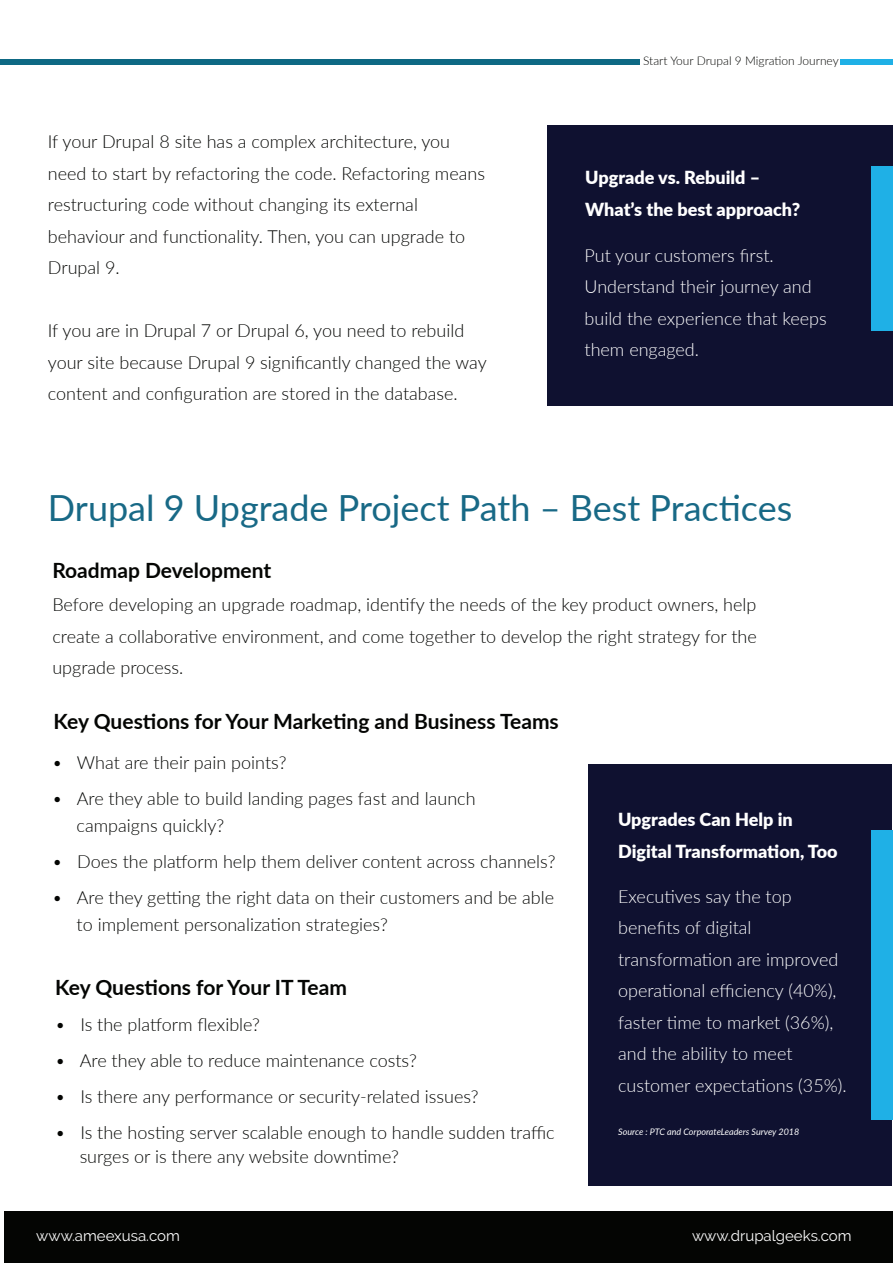
<style>
.page{position:relative;width:893px;height:1263px;background:#fff}
.page>*{position:absolute;margin:0;border:0;box-sizing:border-box;transform-origin:0 0}
.t1{font:36px "Lato";color:#186986}
.t2{font:700 21px "Lato";color:#040503}
.t3{font:300 18px/31.5px "Lato";color:#040503}
.t4{font:300 18px/31.5px "Lato";color:#fff}
.t5{font:900 18px/31.5px "Lato";color:#fff}
.t6{font:15px "Raleway";color:#fff}
.t7{font:300 12px "Lato";color:#040503}
.t8{font:italic 9px "Lato";color:#fff}
</style>
<div class="page">
<div style="left:1px;top:59px;width:639px;height:5px;background:#0e6984"></div>
<div style="left:841px;top:59px;width:52px;height:5px;background:#1fb0e6"></div>
<div style="left:547px;top:125px;width:345px;height:281px;background:#0f1130"></div>
<div style="left:871px;top:166px;width:22px;height:165px;background:#1fb0e6"></div>
<div style="left:589px;top:764px;width:303px;height:422px;background:#0f1130"></div>
<div style="left:871px;top:830px;width:22px;height:290px;background:#1fb0e6"></div>
<div style="left:4px;top:1211px;width:889px;height:52px;background:#040503"></div>
<p class="t3" style="left:48px;top:125px;width:439px">If your Drupal 8 site has a complex architecture, you need to start by refactoring the code. Refactoring means restructuring code without changing its external behaviour and functionality. Then, you can upgrade to Drupal 9.</p>
<p class="t3" style="left:48px;top:314px;width:440px">If you are in Drupal 7 or Drupal 6, you need to rebuild your site because Drupal 9 significantly changed the way content and configuration are stored in the database.</p>
<p class="t7" style="left:643px;top:53px;width:197px">Start Your Drupal 9 Migration Journey</p>
<p class="t5" style="left:585px;top:161px;width:216px">Upgrade vs. Rebuild –<br>What’s the best approach?</p>
<p class="t4" style="left:584px;top:239px;width:244px">Put your customers first.<br>Understand their journey and build the experience that keeps them engaged.</p>
<h1 class="t1" style="left:48px;top:482px;width:746px">Drupal 9 Upgrade Project Path – Best Practices</h1>
<p class="t2" style="left:52px;top:554px;width:220px">Roadmap Development</p>
<p class="t3" style="left:52px;top:588px;width:706px;text-align:justify">Before developing an upgrade roadmap, identify the needs of the key product owners, help create a collaborative environment, and come together to develop the right strategy for the upgrade process.</p>
<p class="t2" style="left:54px;top:706px;width:507px">Key Questions for Your Marketing and Business Teams</p>
<p class="t3" style="left:52px;top:746px;width:236px">• What are their pain points?</p>
<p class="t3" style="left:77px;top:784px;width:400px;line-height:27px;text-indent:-24px">• Are they able to build landing pages fast and launch campaigns quickly?</p>
<p class="t3" style="left:52px;top:845px;width:505px">• Does the platform help them deliver content across channels?</p>
<p class="t3" style="left:77px;top:883px;width:479px;line-height:27px;text-indent:-24px">• Are they getting the right data on their customers and be able to implement personalization strategies?</p>
<p class="t2" style="left:55px;top:972px;width:293px">Key Questions for Your IT Team</p>
<p class="t3" style="left:55px;top:1008px;width:206px">• Is the platform flexible?</p>
<p class="t3" style="left:55px;top:1044px;width:363px">• Are they able to reduce maintenance costs?</p>
<p class="t3" style="left:55px;top:1080px;width:425px">• Is there any performance or security-related issues?</p>
<p class="t3" style="left:80px;top:1120px;width:477px;line-height:24px;text-indent:-24px">• Is the hosting server scalable enough to handle sudden traffic surges or is there any website downtime?</p>
<p class="t5" style="left:618px;top:803px;width:221px">Upgrades Can Help in<br>Digital Transformation, Too</p>
<p class="t4" style="left:618px;top:880px;width:230px">Executives say the top benefits of digital transformation are improved operational efficiency (40%), faster time to market (36%), and the ability to meet customer expectations (35%).</p>
<p class="t8" style="left:618px;top:1125px;width:183px">Source : PTC and CorporateLeaders Survey 2018</p>
<p class="t6" style="left:36px;top:1227px;width:145px">www.ameexusa.com</p>
<p class="t6" style="left:692px;top:1227px;width:161px">www.drupalgeeks.com</p>
</div>
